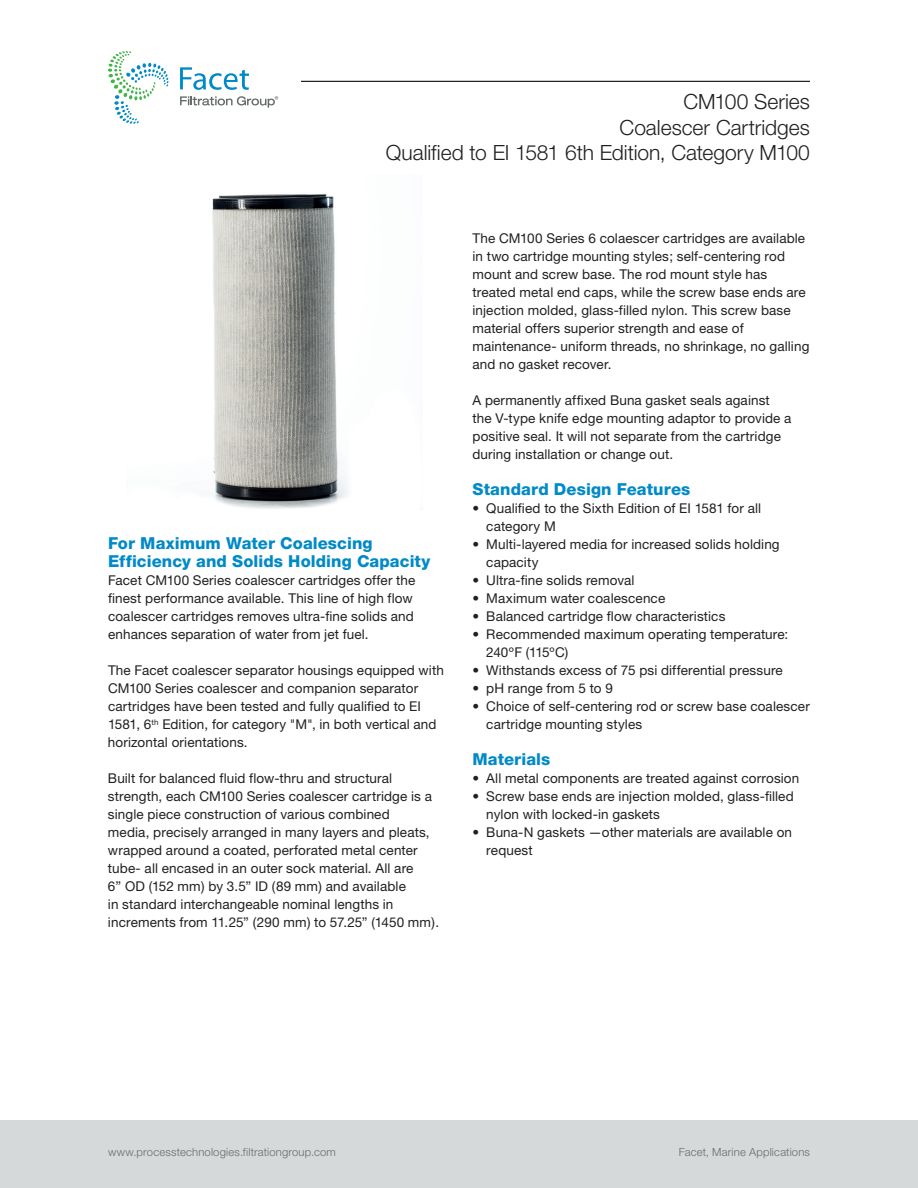
<style>
.page{position:relative;width:918px;height:1188px;background:#fff}
.page>*{position:absolute;margin:0;border:0;box-sizing:border-box;transform-origin:0 0}
.t1{font:300 21px/25.5px "Helvetica Neue LT Std";color:#231f20;text-align:right}
.t2{font:800 16.5px/18px "Helvetica Neue";letter-spacing:.005em;color:#008ac7}
.t3{font:13.5px/18px "Helvetica Neue";letter-spacing:.01em;color:#231f20}
.t4{font:13.5px/18px "Helvetica Neue LT Std";letter-spacing:.01em;color:#231f20}
.t5{font:300 11.25px "Helvetica Neue";letter-spacing:.015em;color:#666c6c}
</style>
<div class="page">
<div style="left:0;top:1120px;width:918px;height:68px;background:#d6d9da"></div>
<hr style="left:108px;top:81px;width:702px;height:1px;background:#231f20">
<div style="left:108px;top:51px;width:192px;height:95px;background:#fff"></div>
<svg style="left:108px;top:51px;width:61px;height:73px"></svg>
<svg style="left:180px;top:96px;width:98px;height:12px"></svg>
<svg style="left:180px;top:67px;width:69px;height:23px"></svg>
<img style="left:206px;top:194px;width:143px;height:315px">
<h1 class="t1" style="left:386px;top:89px;width:426px">CM100 Series<br>Coalescer Cartridges<br>Qualified to EI 1581 6th Edition, Category M100</h1>
<p class="t2" style="left:108px;top:534px;width:324px">For Maximum Water Coalescing<br>Efficiency and Solids Holding Capacity</p>
<p class="t3" style="left:108px;top:571px;width:309px">Facet CM100 Series coalescer cartridges offer the finest performance available. This line of high flow coalescer cartridges removes ultra-fine solids and enhances separation of water from jet fuel.</p>
<p class="t3" style="left:108px;top:661px;width:337px">The Facet coalescer separator housings equipped with CM100 Series coalescer and companion separator cartridges have been tested and fully qualified to EI 1581, 6<sup>th</sup> Edition, for category "M", in both vertical and horizontal orientations.</p>
<p class="t3" style="left:108px;top:769px;width:333px">Built for balanced fluid flow-thru and structural strength, each CM100 Series coalescer cartridge is a single piece construction of various combined<br>media, precisely arranged in many layers and pleats, wrapped around a coated, perforated metal center tube- all encased in an outer sock material. All are<br>6” OD (152 mm) by 3.5” ID (89 mm) and available<br>in standard interchangeable nominal lengths in increments from 11.25” (290 mm) to 57.25” (1450 mm).</p>
<p class="t3" style="left:472px;top:229px;width:338px">The CM100 Series 6 colaescer cartridges are available in two cartridge mounting styles; self-centering rod mount and screw base. The rod mount style has treated metal end caps, while the screw base ends are injection molded, glass-filled nylon. This screw base material offers superior strength and ease of maintenance- uniform threads, no shrinkage, no galling and no gasket recover.</p>
<p class="t3" style="left:472px;top:391px;width:320px">A permanently affixed Buna gasket seals against the V-type knife edge mounting adaptor to provide a positive seal. It will not separate from the cartridge during installation or change out.</p>
<p class="t2" style="left:472px;top:480px;width:219px">Standard Design Features</p>
<p class="t4" style="left:486px;top:499px;width:276px;text-indent:-14px">• Qualified to the Sixth Edition of EI 1581 for all category M</p>
<p class="t4" style="left:486px;top:535px;width:295px;text-indent:-14px">• Multi-layered media for increased solids holding capacity</p>
<p class="t4" style="left:472px;top:571px;width:163px">• Ultra-fine solids removal</p>
<p class="t4" style="left:472px;top:589px;width:194px">• Maximum water coalescence</p>
<p class="t4" style="left:472px;top:607px;width:255px">• Balanced cartridge flow characteristics</p>
<p class="t4" style="left:486px;top:625px;width:304px;text-indent:-14px">• Recommended maximum operating temperature:<br>240ºF (115ºC)</p>
<p class="t4" style="left:472px;top:661px;width:312px">• Withstands excess of 75 psi differential pressure</p>
<p class="t4" style="left:472px;top:679px;width:142px">• pH range from 5 to 9</p>
<p class="t4" style="left:486px;top:697px;width:325px;text-indent:-14px">• Choice of self-centering rod or screw base coalescer cartridge mounting styles</p>
<p class="t2" style="left:472px;top:750px;width:79px">Materials</p>
<p class="t4" style="left:472px;top:769px;width:328px">• All metal components are treated against corrosion</p>
<p class="t4" style="left:486px;top:787px;width:309px;text-indent:-14px">• Screw base ends are injection molded, glass-filled nylon with locked-in gaskets</p>
<p class="t4" style="left:486px;top:823px;width:307px;text-indent:-14px">• Buna-N gaskets —other materials are available on request</p>
<p class="t5" style="left:108px;top:1145px;width:229px">www.processtechnologies.filtrationgroup.com</p>
<p class="t5" style="left:679px;top:1145px;width:133px">Facet, Marine Applications</p>
</div>
